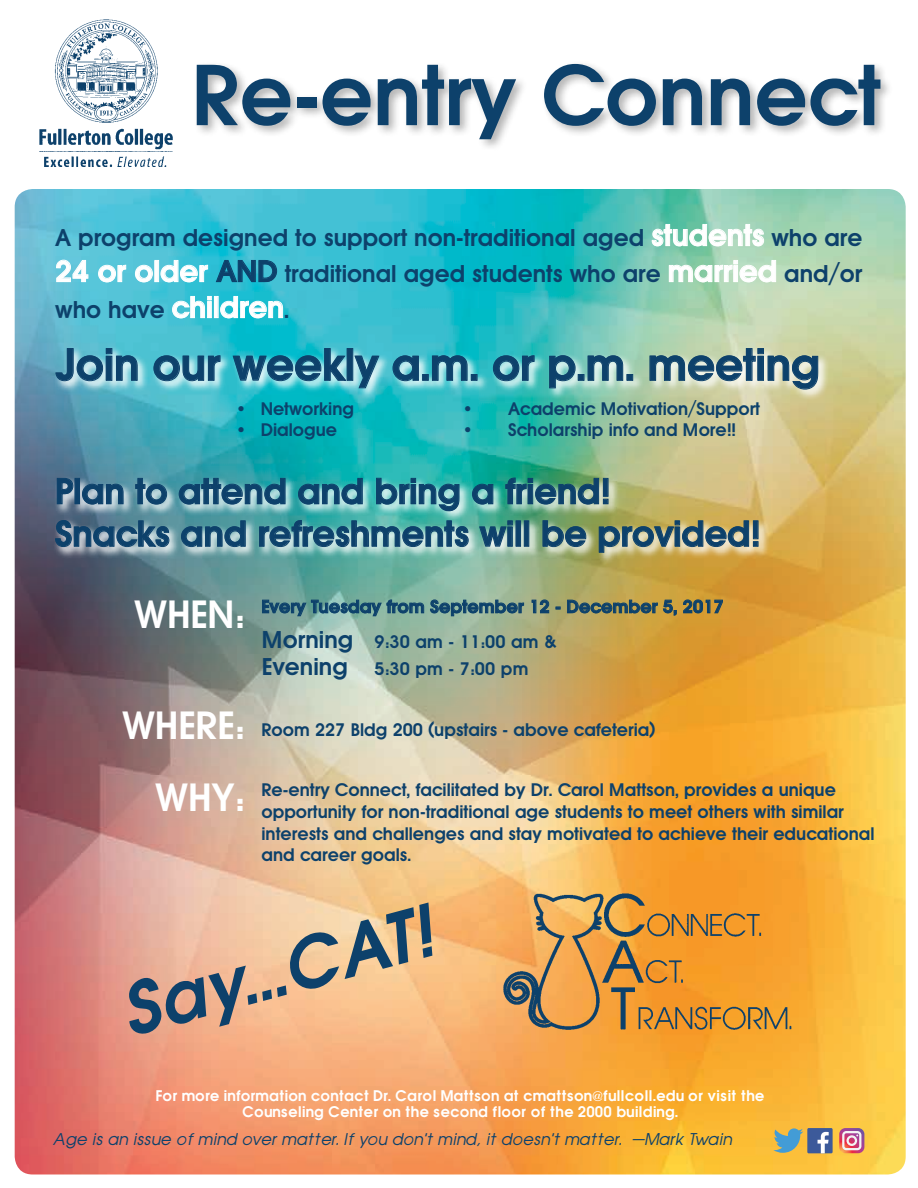
<style>
.page{position:relative;width:918px;height:1188px;background:#fff}
.page>*{position:absolute;margin:0;border:0;box-sizing:border-box;transform-origin:0 0}
.t1{font:600 85.5px "Avant Garde Two BQ";color:#0d416b}
.t2{font:italic 65.25px "Avant Garde Demi";color:#0d416b}
.t3{font:600 45px "Avant Garde Two BQ";color:#0d416b}
.t4{font:600 36px/42.5px "Avant Garde Two BQ";color:#0d416b}
.t5{font:600 24px/36px "Avant Garde Two BQ";color:#0d416b;text-align:justify}
.t6{font:600 18px/21.6px "Avant Garde Two BQ";color:#0d416b}
.t7{font:italic 15px "Avant Garde";color:#0d416b}
.t8{font:13.5px/16.2px "Avant Garde Demi";color:#fff;text-align:center}
.s1{font-size:30px;color:#fff}
.s2{font-size:30px}
.s3{font-size:39px;color:#fff}
.s4{font-size:24px}
</style>
<div class="page">
<img style="left:15px;top:189px;width:891px;height:985px">
<div style="left:194px;top:60px;width:699px;height:92px;background:#000;opacity:.3"></div>
<div style="left:53px;top:346px;width:777px;height:55px;background:#fff;opacity:.85"></div>
<svg style="left:55px;top:348px;width:83px;height:34px;background:#7dbbcb"></svg>
<svg style="left:153px;top:355px;width:68px;height:27px;background:#7ec0ce"></svg>
<svg style="left:232px;top:348px;width:115px;height:34px;background:#5dbccb"></svg>
<div style="left:347px;top:348px;width:6px;height:33px;border:1px solid #0d416b"></div>
<svg style="left:354px;top:355px;width:26px;height:34px"></svg>
<svg style="left:392px;top:355px;width:27px;height:27px"></svg>
<div style="left:422px;top:374px;width:7px;height:7px;border:1px solid #0d416b"></div>
<svg style="left:432px;top:355px;width:36px;height:26px"></svg>
<div style="left:471px;top:374px;width:7px;height:7px;border:1px solid #0d416b"></div>
<svg style="left:492px;top:355px;width:43px;height:27px"></svg>
<svg style="left:549px;top:355px;width:27px;height:34px"></svg>
<div style="left:578px;top:374px;width:6px;height:7px;border:1px solid #0d416b"></div>
<svg style="left:587px;top:355px;width:37px;height:26px"></svg>
<div style="left:627px;top:374px;width:6px;height:7px;border:1px solid #0d416b"></div>
<svg style="left:649px;top:348px;width:170px;height:42px;background:#bfcbba"></svg>
<div style="left:54px;top:476px;width:566px;height:47px;background:#fff;opacity:.85"></div>
<svg style="left:56px;top:477px;width:18px;height:28px"></svg>
<div style="left:75px;top:478px;width:5px;height:26px;border:1px solid #0d416b"></div>
<svg style="left:82px;top:483px;width:42px;height:22px"></svg>
<svg style="left:135px;top:477px;width:33px;height:28px"></svg>
<svg style="left:178px;top:477px;width:108px;height:28px;background:#68a6b3"></svg>
<svg style="left:298px;top:477px;width:65px;height:28px;background:#54adb3"></svg>
<svg style="left:376px;top:477px;width:84px;height:35px;background:#69b9bb"></svg>
<svg style="left:472px;top:483px;width:22px;height:22px"></svg>
<img style="left:505px;top:477px;width:104px;height:28px">
<div style="left:53px;top:518px;width:717px;height:47px;background:#fff;opacity:.85"></div>
<svg style="left:55px;top:520px;width:115px;height:28px;background:#7793a4"></svg>
<svg style="left:181px;top:520px;width:65px;height:28px;background:#72a1ac"></svg>
<svg style="left:259px;top:520px;width:210px;height:27px;background:#75afb3"></svg>
<svg style="left:479px;top:520px;width:34px;height:32px"></svg>
<div style="left:516px;top:520px;width:5px;height:27px;border:1px solid #0d416b"></div>
<div style="left:524px;top:520px;width:5px;height:27px;border:1px solid #0d416b"></div>
<svg style="left:542px;top:520px;width:45px;height:28px"></svg>
<img style="left:598px;top:520px;width:161px;height:33px">
<svg style="left:652px;top:224px;width:112px;height:23px;background:#a4d8c3"></svg>
<svg style="left:56px;top:260px;width:32px;height:22px"></svg>
<svg style="left:98px;top:265px;width:28px;height:18px"></svg>
<svg style="left:135px;top:265px;width:18px;height:18px"></svg>
<div style="left:155px;top:260px;width:4px;height:22px;border:1px solid #fff"></div>
<svg style="left:160px;top:260px;width:48px;height:23px"></svg>
<svg style="left:216px;top:260px;width:61px;height:22px"></svg>
<svg style="left:669px;top:260px;width:107px;height:23px;background:#b9dec6"></svg>
<svg style="left:172px;top:296px;width:40px;height:22px"></svg>
<div style="left:207px;top:301px;width:5px;height:17px;border:1px solid #fff"></div>
<div style="left:214px;top:296px;width:4px;height:22px;border:1px solid #fff"></div>
<svg style="left:220px;top:296px;width:63px;height:23px"></svg>
<svg style="left:262px;top:600px;width:162px;height:16px;background:#5d8e90"></svg>
<svg style="left:430px;top:600px;width:94px;height:16px;background:#6c918d"></svg>
<svg style="left:532px;top:600px;width:17px;height:13px"></svg>
<svg style="left:567px;top:600px;width:110px;height:16px;background:#8b8758"></svg>
<svg style="left:683px;top:600px;width:40px;height:13px"></svg>
<img style="left:488px;top:880px;width:310px;height:170px">
<img style="left:39px;top:19px;width:134px;height:148px">
<div style="left:807px;top:1128px;width:26px;height:25px;background:#3c5a9a"></div>
<svg style="left:818px;top:1132px;width:11px;height:21px"></svg>
<svg style="left:839px;top:1128px;width:25px;height:25px"></svg>
<svg style="left:773px;top:1128px;width:30px;height:25px"></svg>
<h1 class="t1" style="left:192px;top:46px;width:691px">Re-entry Connect</h1>
<h3 class="t5" style="left:55px;top:220px;width:809px">A program designed to support non-traditional aged <span class="s1">students</span> who are <span class="s1">24 or older</span> <span class="s2">AND</span> traditional aged students who are <span class="s1">married</span> and/or who have <span class="s1">children</span>.</h3>
<h3 class="t3" style="left:55px;top:339px;width:766px">Join our weekly a.m. or p.m. meeting</h3>
<p class="t6" style="left:238px;top:398px;width:117px">• Networking</p>
<p class="t6" style="left:465px;top:398px;width:297px">• Academic Motivation/Support</p>
<p class="t6" style="left:238px;top:419px;width:100px">• Dialogue</p>
<p class="t6" style="left:465px;top:419px;width:273px">• Scholarship info and More!!</p>
<h3 class="t4" style="left:55px;top:471px;width:706px">Plan to attend and bring a friend!<br>Snacks and refreshments will be provided!</h3>
<p class="t6" style="left:262px;top:589px;width:463px;line-height:35.4px;text-indent:-127px"><span class="s3">WHEN:</span> Every Tuesday from September 12 - December 5, 2017<br><span class="s4">Morning</span> 9:30 am - 11:00 am &amp;</p>
<p class="t6" style="left:262px;top:658px;width:268px"><span class="s4">Evening</span> 5:30 pm - 7:00 pm</p>
<p class="t6" style="left:122px;top:719px;width:535px"><span class="s3">WHERE:</span> Room 227 Bldg 200 (upstairs - above cafeteria)</p>
<p class="t6" style="left:261px;top:780px;width:615px;text-indent:-106px"><span class="s3">WHY:</span> Re-entry Connect, facilitated by Dr. Carol Mattson, provides a unique opportunity for non-traditional age students to meet others with similar interests and challenges and stay motivated to achieve their educational and career goals.</p>
<h2 class="t2" style="left:109px;top:968px;width:321px;rotate:-15deg">Say...CAT!</h2>
<p class="t8" style="left:156px;top:1087px;width:610px">For more information contact Dr. Carol Mattson at cmattson@fullcoll.edu or visit the<br>Counseling Center on the second floor of the 2000 building.</p>
<p class="t7" style="left:53px;top:1129px;width:681px">Age is an issue of mind over matter. If you don’t mind, it doesn’t matter. —Mark Twain</p>
</div>
